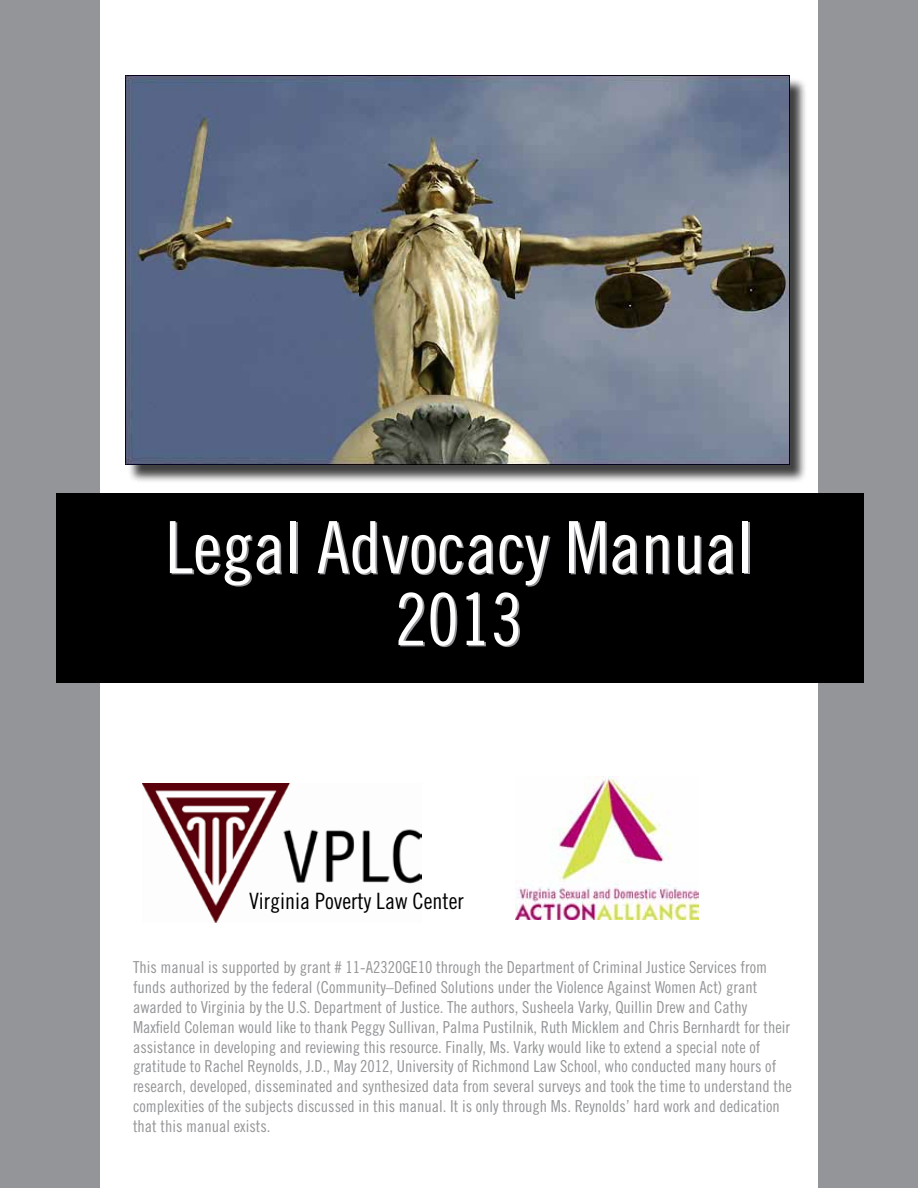
<style>
.page{position:relative;width:918px;height:1188px;background:#fff}
.page>*{position:absolute;margin:0;border:0;box-sizing:border-box;transform-origin:0 0}
.t1{font:72px/72px "Trade Gothic Cond Eighteen";color:#fff;text-align:center}
.t2{font:22.5px "Trade Gothic Cond Eighteen";color:#000}
.t3{font:16.5px/19.8px "Trade Gothic Cond Eighteen";color:#939598}
</style>
<div class="page">
<div style="left:0;top:0;width:100px;height:1188px;background:#939598"></div>
<div style="left:818px;top:0;width:100px;height:1188px;background:#939598"></div>
<img style="left:143px;top:783px;width:279px;height:139px">
<div style="left:56px;top:493px;width:808px;height:190px;background:#000"></div>
<div style="left:128px;top:77px;width:679px;height:406px;background:#000;opacity:.75"></div>
<img style="left:125px;top:75px;width:664px;height:390px">
<img style="left:516px;top:777px;width:183px;height:142px">
<h1 class="t1" style="left:165px;top:511px;width:589px">Legal Advocacy Manual<br>2013</h1>
<h2 class="t2" style="left:249px;top:887px;width:216px">Virginia Poverty Law Center</h2>
<p class="t3" style="left:133px;top:957px;width:660px">This manual is supported by grant # 11-A2320GE10 through the Department of Criminal Justice Services from funds authorized by the federal (Community–Defined Solutions under the Violence Against Women Act) grant awarded to Virginia by the U.S. Department of Justice. The authors, Susheela Varky, Quillin Drew and Cathy Maxfield Coleman would like to thank Peggy Sullivan, Palma Pustilnik, Ruth Micklem and Chris Bernhardt for their assistance in developing and reviewing this resource. Finally, Ms. Varky would like to extend a special note of gratitude to Rachel Reynolds, J.D., May 2012, University of Richmond Law School, who conducted many hours of research, developed, disseminated and synthesized data from several surveys and took the time to understand the complexities of the subjects discussed in this manual. It is only through Ms. Reynolds’ hard work and dedication that this manual exists.</p>
</div>
